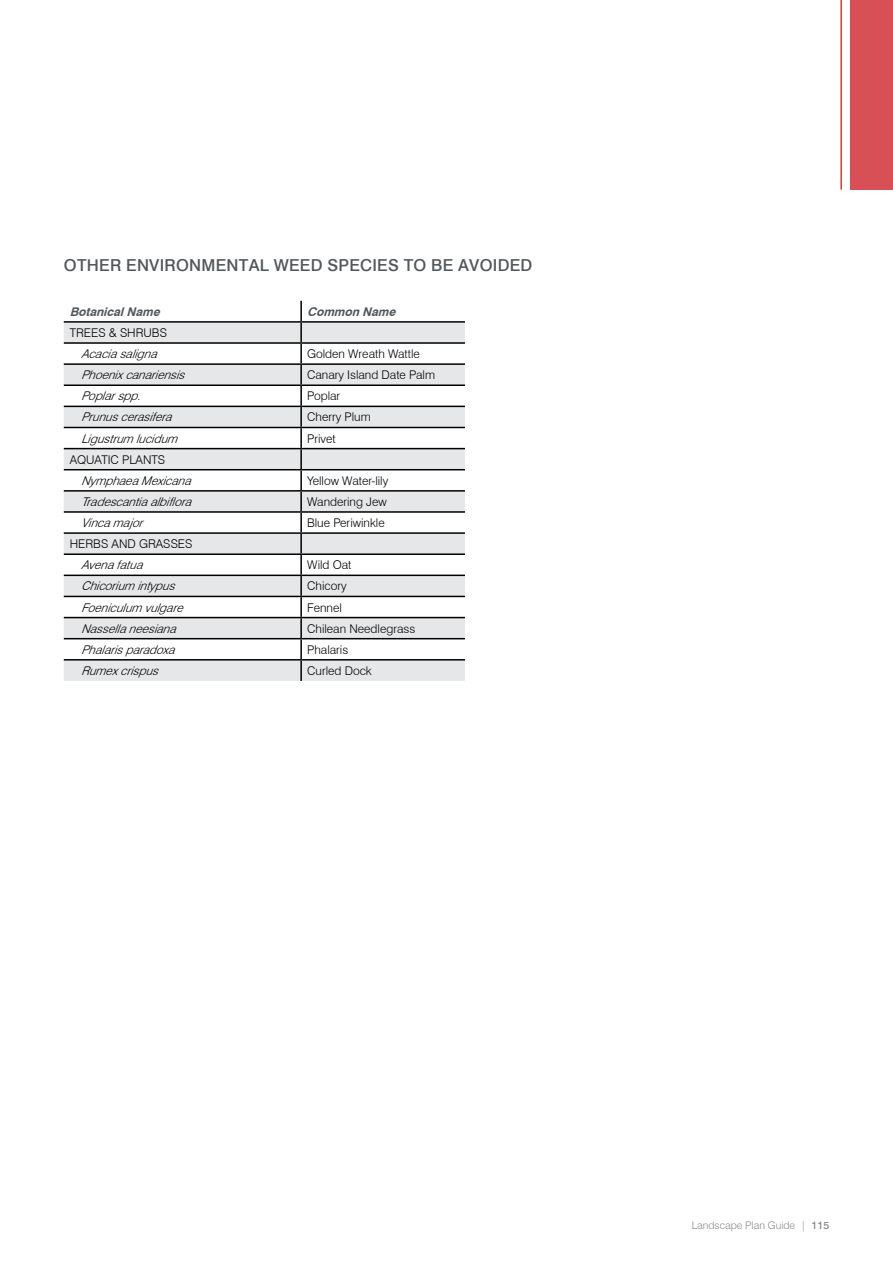
<style>
.page{position:relative;width:893px;height:1263px;background:#fff}
.page>*{position:absolute;margin:0;border:0;box-sizing:border-box;transform-origin:0 0}
.t1{font:500 16.5px "Swiss 721 BT";letter-spacing:.015em;color:#52575b}
.t2{font:italic 300 12px "Swiss 721 BT";color:#000}
.t3{font:300 12px "Swiss 721 BT";color:#000}
.t4{font:italic 700 12px "Swiss 721 BT";color:#52575b}
.t5{font:300 10.5px "Swiss 721 BT";color:#88888b}
.s1{font-weight:500}
</style>
<div class="page">
<hr style="left:840px;top:0;width:2px;height:190px;background:#ee3124">
<div style="left:850px;top:0;width:43px;height:190px;background:#d84f56"></div>
<svg style="left:64px;top:323px;width:401px;height:358px;fill:#e6e7e8"></svg>
<hr style="left:300px;top:301px;width:2px;height:20px;background:#000">
<hr style="left:64px;top:321px;width:237px;height:2px;background:#000">
<hr style="left:301px;top:321px;width:164px;height:2px;background:#000">
<hr style="left:64px;top:342px;width:237px;height:2px;background:#000">
<hr style="left:301px;top:342px;width:164px;height:2px;background:#000">
<hr style="left:64px;top:363px;width:237px;height:2px;background:#000">
<hr style="left:301px;top:363px;width:164px;height:2px;background:#000">
<svg style="left:300px;top:323px;width:2px;height:61px"></svg>
<hr style="left:64px;top:384px;width:237px;height:2px;background:#000">
<hr style="left:301px;top:384px;width:164px;height:2px;background:#000">
<hr style="left:300px;top:386px;width:2px;height:20px;background:#000">
<hr style="left:64px;top:406px;width:237px;height:1px;background:#000">
<hr style="left:301px;top:406px;width:164px;height:1px;background:#000">
<hr style="left:300px;top:407px;width:2px;height:20px;background:#000">
<hr style="left:64px;top:427px;width:237px;height:1px;background:#000">
<hr style="left:301px;top:427px;width:164px;height:1px;background:#000">
<hr style="left:300px;top:428px;width:2px;height:20px;background:#000">
<hr style="left:64px;top:448px;width:237px;height:1px;background:#000">
<hr style="left:301px;top:448px;width:164px;height:1px;background:#000">
<hr style="left:300px;top:449px;width:2px;height:20px;background:#000">
<hr style="left:64px;top:469px;width:237px;height:1px;background:#000">
<hr style="left:301px;top:469px;width:164px;height:1px;background:#000">
<hr style="left:300px;top:470px;width:2px;height:20px;background:#000">
<hr style="left:64px;top:490px;width:237px;height:2px;background:#000">
<hr style="left:301px;top:490px;width:164px;height:2px;background:#000">
<hr style="left:64px;top:511px;width:237px;height:2px;background:#000">
<hr style="left:301px;top:511px;width:164px;height:2px;background:#000">
<hr style="left:64px;top:532px;width:237px;height:2px;background:#000">
<hr style="left:301px;top:532px;width:164px;height:2px;background:#000">
<svg style="left:300px;top:492px;width:2px;height:61px"></svg>
<hr style="left:64px;top:553px;width:237px;height:2px;background:#000">
<hr style="left:301px;top:553px;width:164px;height:2px;background:#000">
<hr style="left:300px;top:555px;width:2px;height:20px;background:#000">
<hr style="left:64px;top:575px;width:237px;height:1px;background:#000">
<hr style="left:301px;top:575px;width:164px;height:1px;background:#000">
<hr style="left:300px;top:576px;width:2px;height:20px;background:#000">
<hr style="left:64px;top:596px;width:237px;height:1px;background:#000">
<hr style="left:301px;top:596px;width:164px;height:1px;background:#000">
<hr style="left:300px;top:597px;width:2px;height:20px;background:#000">
<hr style="left:64px;top:617px;width:237px;height:1px;background:#000">
<hr style="left:301px;top:617px;width:164px;height:1px;background:#000">
<hr style="left:300px;top:618px;width:2px;height:20px;background:#000">
<hr style="left:64px;top:638px;width:237px;height:1px;background:#000">
<hr style="left:301px;top:638px;width:164px;height:1px;background:#000">
<hr style="left:300px;top:639px;width:2px;height:20px;background:#000">
<hr style="left:64px;top:659px;width:237px;height:1px;background:#000">
<hr style="left:301px;top:659px;width:164px;height:1px;background:#000">
<hr style="left:300px;top:660px;width:2px;height:21px;background:#000">
<h1 class="t1" style="left:64px;top:255px;width:470px">OTHER ENVIRONMENTAL WEED SPECIES TO BE AVOIDED</h1>
<p class="t4" style="left:70px;top:304px;width:95px">BotanicalName</p>
<p class="t4" style="left:307px;top:304px;width:93px">Common Name</p>
<p class="t3" style="left:70px;top:325px;width:99px">TREES &amp; SHRUBS</p>
<p class="t2" style="left:81px;top:347px;width:82px">Acaciasaligna</p>
<p class="t3" style="left:307px;top:347px;width:114px">Golden Wreath Wattle</p>
<p class="t2" style="left:81px;top:368px;width:110px">Phoenixcanariensis</p>
<p class="t3" style="left:307px;top:368px;width:129px">Canary Island Date Palm</p>
<p class="t2" style="left:81px;top:389px;width:66px">Poplarspp.</p>
<p class="t3" style="left:307px;top:389px;width:35px">Poplar</p>
<p class="t2" style="left:81px;top:410px;width:97px">Prunuscerasifera</p>
<p class="t3" style="left:307px;top:410px;width:65px">Cherry Plum</p>
<p class="t2" style="left:81px;top:431px;width:103px">Ligustrum lucidum</p>
<p class="t3" style="left:307px;top:431px;width:30px">Privet</p>
<p class="t3" style="left:70px;top:452px;width:97px">AQUATIC PLANTS</p>
<p class="t2" style="left:81px;top:473px;width:116px">NymphaeaMexicana</p>
<p class="t3" style="left:307px;top:473px;width:83px">Yellow Water-lily</p>
<p class="t2" style="left:81px;top:494px;width:117px">Tradescantiaalbiflora</p>
<p class="t3" style="left:307px;top:494px;width:81px">Wandering Jew</p>
<p class="t2" style="left:81px;top:515px;width:68px">Vincamajor</p>
<p class="t3" style="left:307px;top:515px;width:79px">Blue Periwinkle</p>
<p class="t3" style="left:70px;top:537px;width:124px">HERBS AND GRASSES</p>
<p class="t2" style="left:81px;top:558px;width:68px">Avenafatua</p>
<p class="t3" style="left:307px;top:558px;width:46px">Wild Oat</p>
<p class="t2" style="left:81px;top:579px;width:100px">Chicorium intypus</p>
<p class="t3" style="left:307px;top:579px;width:41px">Chicory</p>
<p class="t2" style="left:81px;top:600px;width:108px">Foeniculum vulgare</p>
<p class="t3" style="left:307px;top:600px;width:36px">Fennel</p>
<p class="t2" style="left:81px;top:621px;width:101px">Nassellaneesiana</p>
<p class="t3" style="left:307px;top:621px;width:110px">Chilean Needlegrass</p>
<p class="t2" style="left:81px;top:642px;width:100px">Phalarisparadoxa</p>
<p class="t3" style="left:307px;top:642px;width:43px">Phalaris</p>
<p class="t2" style="left:81px;top:663px;width:83px">Rumexcrispus</p>
<p class="t3" style="left:307px;top:663px;width:66px">Curled Dock</p>
<p class="t5" style="left:692px;top:1219px;width:139px">Landscape Plan Guide | <span class="s1">115</span></p>
</div>
